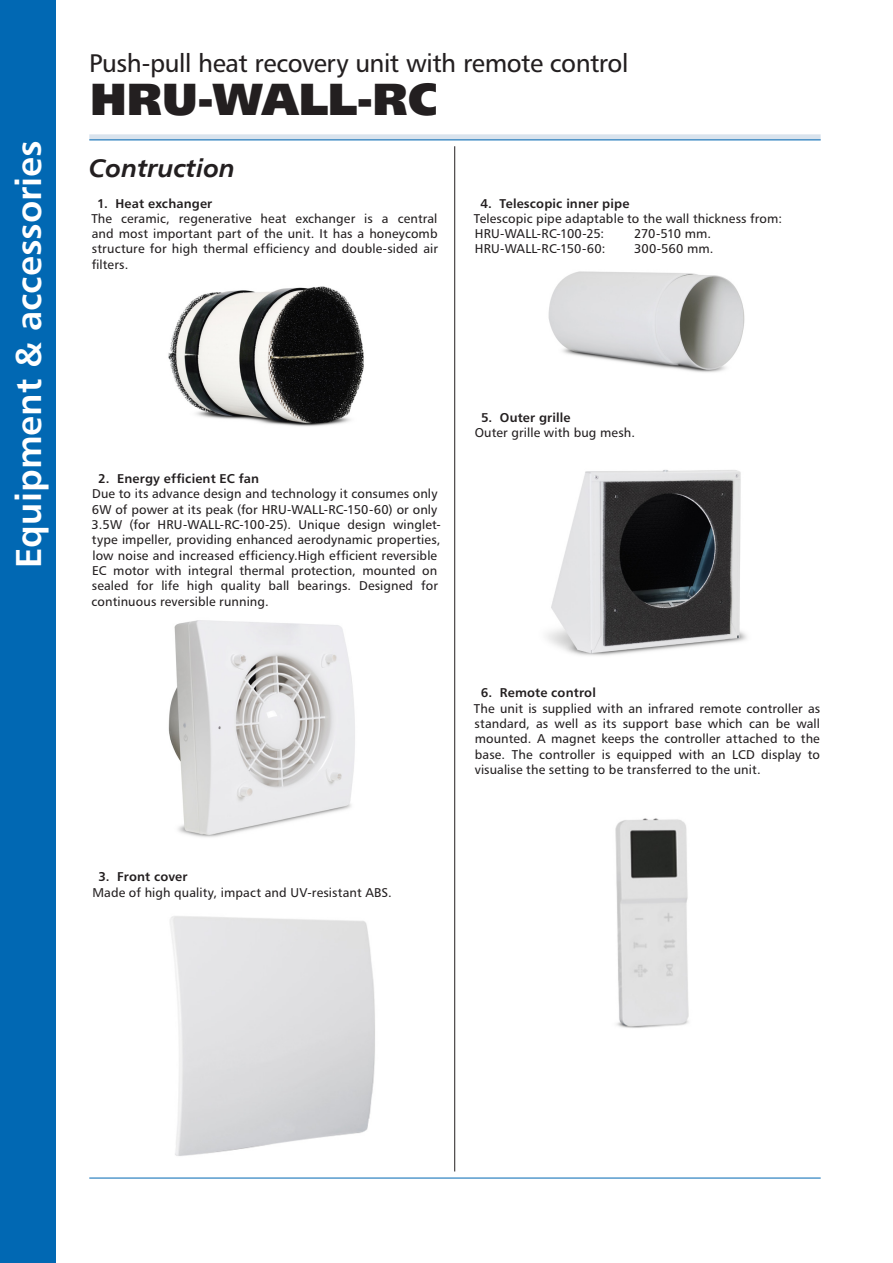
<style>
.page{position:relative;width:893px;height:1263px;background:#fff}
.page>*{position:absolute;margin:0;border:0;box-sizing:border-box;transform-origin:0 0}
.dzial_-_symbol_p{font:900 45px "Humanist 777 TL";color:#231f20}
.t1{font:700 36px "Humanist 777 TL";color:#fff}
.dzial{font:25.5px "Humanist 777 TL";letter-spacing:-.02em;color:#231f20}
.t2{font:25.5px "Humanist 777 TL Bold Italic B";color:#231f20}
.t3{font:12.75px/15.3px "Humanist 777 TL";letter-spacing:.01em;color:#231f20;text-align:justify}
.t4{font:700 12.75px "Humanist 777 TL";letter-spacing:.01em;color:#231f20}
</style>
<div class="page">
<div style="left:0;top:0;width:55px;height:1263px;background:#0168b3"></div>
<div style="left:89px;top:134px;width:732px;height:6px;background:#d9e3ed"></div>
<hr style="left:89px;top:140px;width:732px;height:1px;background:#0168b3">
<hr style="left:89px;top:1178px;width:732px;height:1px;background:#0168b3">
<hr style="left:454px;top:146px;width:1px;height:1025px;background:#231f20">
<img style="left:548px;top:271px;width:197px;height:102px">
<img style="left:546px;top:470px;width:201px;height:186px">
<img style="left:168px;top:286px;width:196px;height:141px">
<img style="left:168px;top:620px;width:187px;height:218px">
<img style="left:615px;top:818px;width:74px;height:210px">
<img style="left:170px;top:916px;width:205px;height:240px">
<h2 class="t1" style="left:5px;top:568px;width:429px;rotate:-90deg">Equipment &amp; accessories</h2>
<p class="dzial" style="left:89px;top:47px;width:541px">Push-pull heat recovery unit with remote control</p>
<p class="dzial_-_symbol_p" style="left:90px;top:68px;width:349px">HRU-WALL-RC</p>
<p class="t2" style="left:89px;top:151px;width:147px">Contruction</p>
<p class="t4" style="left:97px;top:195px;width:117px">1. Heat exchanger</p>
<p class="t3" style="left:91px;top:210px;width:348px">The ceramic, regenerative heat exchanger is a central and most important part of the unit. It has a honeycomb structure for high thermal efficiency and double-sided air filters.</p>
<p class="t4" style="left:480px;top:195px;width:150px">4. Telescopic inner pipe</p>
<p class="t3" style="left:474px;top:210px;width:310px">Telescopic pipe adaptable to the wall thickness from:</p>
<p class="t3" style="left:475px;top:226px;width:131px">HRU-WALL-RC-100-25:</p>
<p class="t3" style="left:634px;top:226px;width:79px">270-510 mm.</p>
<p class="t3" style="left:475px;top:241px;width:132px">HRU-WALL-RC-150-60:</p>
<p class="t3" style="left:634px;top:241px;width:81px">300-560 mm.</p>
<p class="t4" style="left:98px;top:470px;width:162px">2. Energy efficient EC fan</p>
<p class="t3" style="left:92px;top:486px;width:351px;text-align:left">Due to its advance design and technology it consumes only 6W of power at its peak (for HRU-WALL-RC-150-60) or only 3.5W (for HRU-WALL-RC-100-25). Unique design winglet&shy;type impeller, providing enhanced aerodynamic properties, low noise and increased efficiency.High efficient reversible EC motor with integral thermal protection, mounted on sealed for life high quality ball bearings. Designed for continuous reversible running.</p>
<p class="t4" style="left:481px;top:409px;width:91px">5. Outer grille</p>
<p class="t3" style="left:475px;top:425px;width:162px">Outer grille with bug mesh.</p>
<p class="t4" style="left:481px;top:685px;width:116px">6. Remote control</p>
<p class="t3" style="left:474px;top:700px;width:348px">The unit is supplied with an infrared remote controller as standard, as well as its support base which can be wall mounted. A magnet keeps the controller attached to the base. The controller is equipped with an LCD display to visualise the setting to be transferred to the unit.</p>
<p class="t4" style="left:98px;top:868px;width:90px">3. Front cover</p>
<p class="t3" style="left:92px;top:884px;width:301px">Made of high quality, impact and UV-resistant ABS.</p>
</div>
